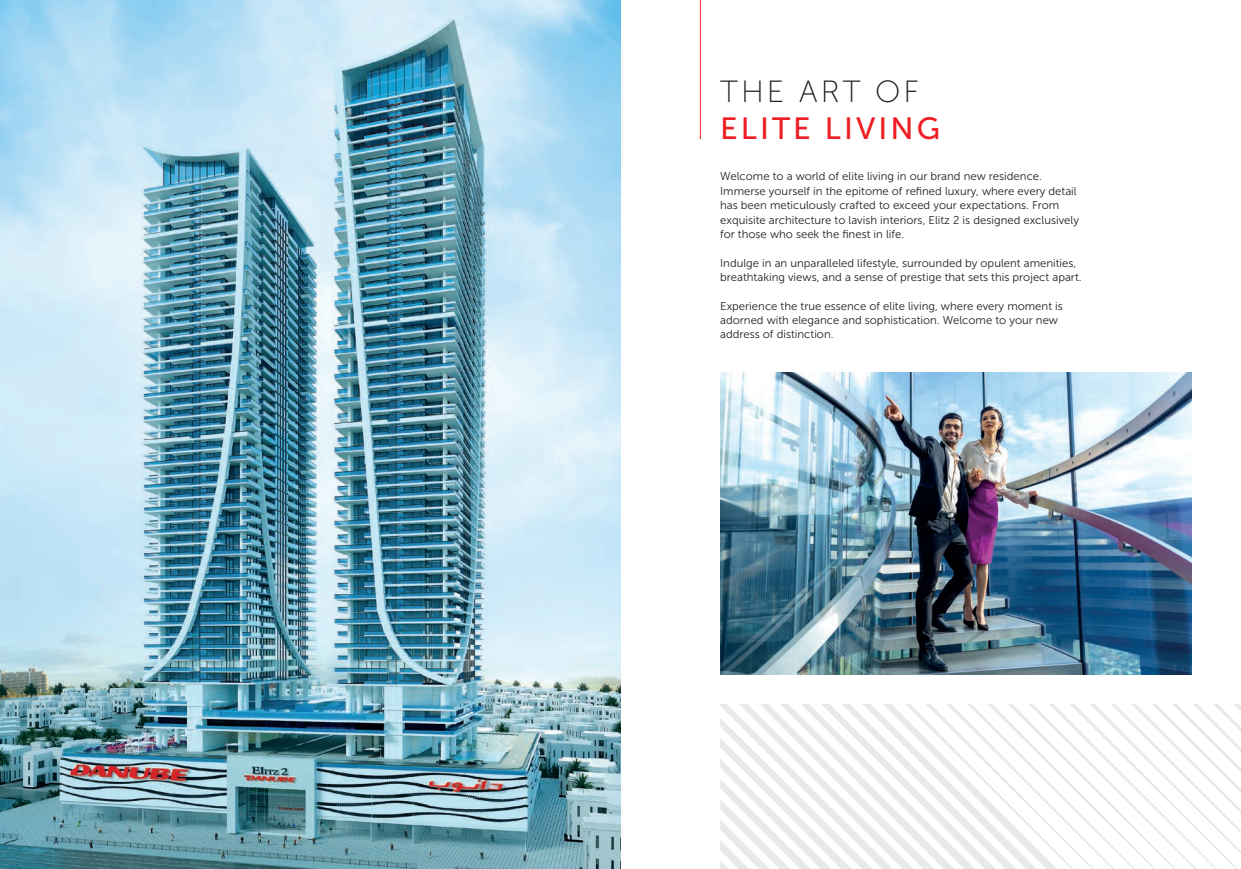
<style>
.page{position:relative;width:1241px;height:869px;background:#fff}
.page>*{position:absolute;margin:0;border:0;box-sizing:border-box;transform-origin:0 0}
.t1{font:30.62px "Museo Sans 500";letter-spacing:.1em;color:#ee1d23}
.t2{font:30.62px "Museo Sans 100";letter-spacing:.1em;color:#231f20}
.t3{font:11.38px/14.3px "Museo Sans 300";color:#231f20}
</style>
<div class="page">
<img style="left:720px;top:372px;width:471px;height:302px">
<hr style="left:699px;top:0;width:1px;height:139px;background:#ee1d23">
<svg style="left:720px;top:704px;width:520px;height:164px"></svg>
<img style="left:0;top:0;width:620px;height:868px">
<h1 class="t2" style="left:720px;top:76px;width:200px">THE ART OF</h1>
<h1 class="t1" style="left:720px;top:112px;width:221px">ELITE LIVING</h1>
<p class="t3" style="left:720px;top:169px;width:360px">Welcome to a world of elite living in our brand new residence.<br>Immerse yourself in the epitome of refined luxury, where every detail has been meticulously crafted to exceed your expectations. From exquisite architecture to lavish interiors, Elitz 2 is designed exclusively for those who seek the finest in life.</p>
<p class="t3" style="left:720px;top:255px;width:363px">Indulge in an unparalleled lifestyle, surrounded by opulent amenities, breathtaking views, and a sense of prestige that sets this project apart.</p>
<p class="t3" style="left:720px;top:298px;width:344px">Experience the true essence of elite living, where every moment is adorned with elegance and sophistication. Welcome to your new address of distinction.</p>
</div>
